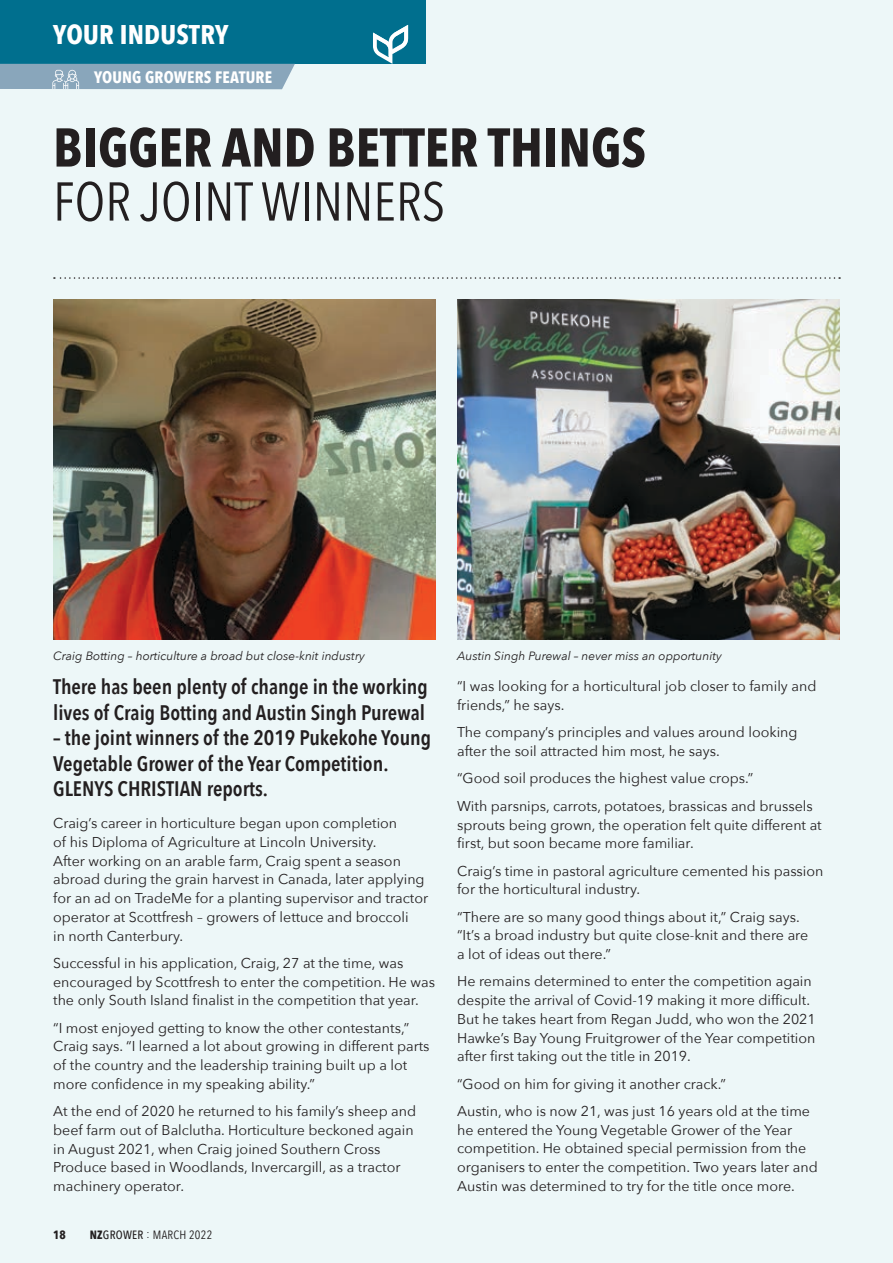
<style>
.page{position:relative;width:893px;height:1263px;background:#edf7f8}
.page>*{position:absolute;margin:0;border:0;box-sizing:border-box;transform-origin:0 0}
.t1{font:700 54px "Avenir Next Condensed";color:#231f20}
.t2{font:54px "Avenir Next Condensed";color:#231f20}
.t3{font:700 27px "Avenir Next Condensed";letter-spacing:.01em;color:#fff}
.t4{font:600 21px/25.5px "Avenir Next Condensed";color:#231f20}
.t5{font:700 16.5px "Avenir Next Condensed";letter-spacing:.01em;color:#fff}
.t6{font:14.25px/18.8px "Avenir Next";color:#231f20}
.t7{font:italic 12px "Avenir Next";color:#231f20}
.t8{font:12px "Avenir Next Condensed";letter-spacing:.02em;color:#231f20}
.t9{font:700 12px "Avenir Next Condensed";color:#231f20}
.s1{font-weight:700}
.s2{font-weight:500}
</style>
<div class="page">
<img style="left:53px;top:299px;width:383px;height:340px">
<img style="left:457px;top:299px;width:383px;height:340px">
<svg style="left:54px;top:277px;width:786px;height:2px"></svg>
<div style="left:0;top:0;width:425px;height:64px;background:#006f8e"></div>
<svg style="left:373px;top:25px;width:35px;height:39px"></svg>
<div style="left:0;top:64px;width:295px;height:25px;background:#89a6bb"></div>
<h2 class="t3" style="left:53px;top:18px;width:177px">YOUR INDUSTRY</h2>
<p class="t5" style="left:94px;top:68px;width:180px">YOUNG GROWERS FEATURE</p>
<h1 class="t1" style="left:53px;top:115px;width:594px">BIGGER AND BETTER THINGS</h1>
<h1 class="t2" style="left:53px;top:155px;width:393px">FOR JOINT WINNERS</h1>
<p class="t7" style="left:53px;top:645px;width:313px">Craig Botting – horticulture a broad but close-knit industry</p>
<p class="t7" style="left:457px;top:645px;width:266px">Austin Singh Purewal – never miss an opportunity</p>
<h3 class="t4" style="left:53px;top:674px;width:376px">There has been plenty of change in the working lives of Craig Botting and Austin Singh Purewal</h3>
<h3 class="t4" style="left:53px;top:725px;width:380px">– the joint winners of the 2019 Pukekohe Young<br>Vegetable Grower of the Year Competition.<br>GLENYS CHRISTIAN reports.</h3>
<p class="t6" style="left:53px;top:813px;width:376px">Craig’s career in horticulture began upon completion<br>of his Diploma of Agriculture at Lincoln University.<br>After working on an arable farm, Craig spent a season abroad during the grain harvest in Canada, later applying for an ad on TradeMe for a planting supervisor and tractor operator at Scottfresh – growers of lettuce and broccoli<br>in north Canterbury.</p>
<p class="t6" style="left:53px;top:953px;width:383px">Successful in his application, Craig, 27 at the time, was encouraged by Scottfresh to enter the competition. He was the only South Island finalist in the competition that year.</p>
<p class="t6" style="left:53px;top:1017px;width:378px">“I most enjoyed getting to know the other contestants,” Craig says. “I learned a lot about growing in different parts of the country and the leadership training built up a lot more confidence in my speaking ability.”</p>
<p class="t6" style="left:53px;top:1101px;width:365px">At the end of 2020 he returned to his family’s sheep and beef farm out of Balclutha. Horticulture beckoned again in August 2021, when Craig joined Southern Cross Produce based in Woodlands, Invercargill, as a tractor machinery operator.</p>
<p class="t9" style="left:53px;top:1228px;width:14px">18</p>
<p class="t8" style="left:90px;top:1225px;width:124px"><span class="s1">NZ</span><span class="s2">GROWER</span> : MARCH 2022</p>
<p class="t6" style="left:457px;top:676px;width:361px">“I was looking for a horticultural job closer to family and friends,” he says.</p>
<p class="t6" style="left:457px;top:722px;width:342px">The company’s principles and values around looking after the soil attracted him most, he says.</p>
<p class="t6" style="left:457px;top:764px;width:357px;line-height:27.3px">“Good soil produces the highest value crops.”<br>With parsnips, carrots, potatoes, brassicas and brussels</p>
<p class="t6" style="left:457px;top:814px;width:366px">sprouts being grown, the operation felt quite different at first, but soon became more familiar.</p>
<p class="t6" style="left:457px;top:860px;width:368px">Craig’s time in pastoral agriculture cemented his passion for the horticultural industry.</p>
<p class="t6" style="left:457px;top:906px;width:353px">“There are so many good things about it,” Craig says. “It’s a broad industry but quite close-knit and there are a lot of ideas out there.”</p>
<p class="t6" style="left:457px;top:971px;width:360px">He remains determined to enter the competition again despite the arrival of Covid-19 making it more difficult.<br>But he takes heart from Regan Judd, who won the 2021<br>Hawke’s Bay Young Fruitgrower of the Year competition after first taking out the title in 2019.</p>
<p class="t6" style="left:457px;top:1069px;width:354px;line-height:27.3px">“Good on him for giving it another crack.”<br>Austin, who is now 21, was just 16 years old at the time</p>
<p class="t6" style="left:457px;top:1120px;width:362px">he entered the Young Vegetable Grower of the Year competition. He obtained special permission from the organisers to enter the competition. Two years later and Austin was determined to try for the title once more.</p>
</div>
